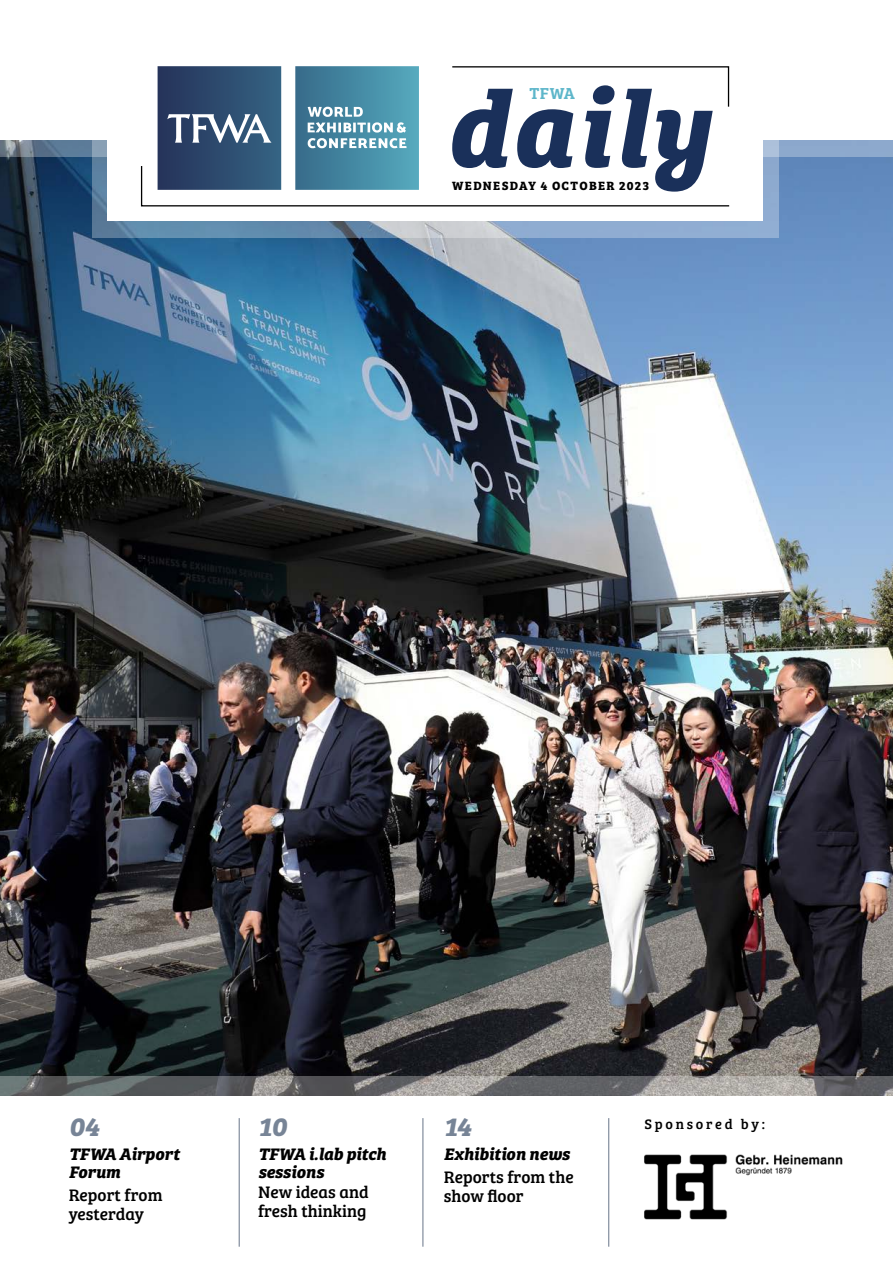
<style>
.page{position:relative;width:893px;height:1263px;background:#fff}
.page>*{position:absolute;margin:0;border:0;box-sizing:border-box;transform-origin:0 0}
.t1{font:italic 700 109.2px "Bree Serif";letter-spacing:.025em;color:#1a305a}
.t2{font:italic 700 27px "Bree Serif";color:#778496}
.t3{font:17.25px/19.5px "Bree Serif";color:#000}
.t4{font:italic 700 17.25px/18px "Bree Serif";color:#000}
.t5{font:600 16.5px "Bree Serif";color:#5db6ca}
.t6{font:14.25px "Bree Serif";letter-spacing:.19em;color:#000}
.t7{font:700 12.45px "Bree Serif";letter-spacing:.105em;color:#000}
</style>
<div class="page">
<img style="left:0;top:157px;width:893px;height:920px">
<svg style="left:0;top:1077px;width:893px;height:19px;background:#787979"></svg>
<hr style="left:239px;top:1118px;width:1px;height:129px;background:#788496">
<hr style="left:422px;top:1118px;width:1px;height:129px;background:#788496">
<hr style="left:608px;top:1118px;width:1px;height:129px;background:#788496">
<svg style="left:0;top:140px;width:893px;height:17px;background:#7c95b3"></svg>
<svg style="left:92px;top:140px;width:686px;height:98px;background:#84a0be"></svg>
<div style="left:107px;top:55px;width:656px;height:166px;background:#fff"></div>
<svg style="left:140px;top:66px;width:590px;height:141px"></svg>
<img style="left:644px;top:1154px;width:199px;height:66px">
<h1 class="t1" style="left:445px;top:40px;width:266px">daily</h1>
<p class="t5" style="left:530px;top:81px;width:47px">TFWA</p>
<p class="t7" style="left:452px;top:176px;width:199px">WEDNESDAY 4 OCTOBER 2023</p>
<h2 class="t2" style="left:69px;top:1105px;width:32px">04</h2>
<h2 class="t2" style="left:258px;top:1105px;width:30px">10</h2>
<h2 class="t2" style="left:444px;top:1105px;width:29px">14</h2>
<p class="t4" style="left:69px;top:1144px;width:112px">TFWA Airport<br>Forum</p>
<p class="t3" style="left:69px;top:1184px;width:95px">Report from yesterday</p>
<p class="t4" style="left:444px;top:1144px;width:127px">Exhibition news</p>
<p class="t3" style="left:444px;top:1166px;width:131px">Reports from the show floor</p>
<p class="t4" style="left:258px;top:1144px;width:130px">TFWA i.lab pitch sessions</p>
<p class="t3" style="left:258px;top:1181px;width:112px">New ideas and fresh thinking</p>
<p class="t6" style="left:644px;top:1113px;width:122px">Sponsored by:</p>
</div>
